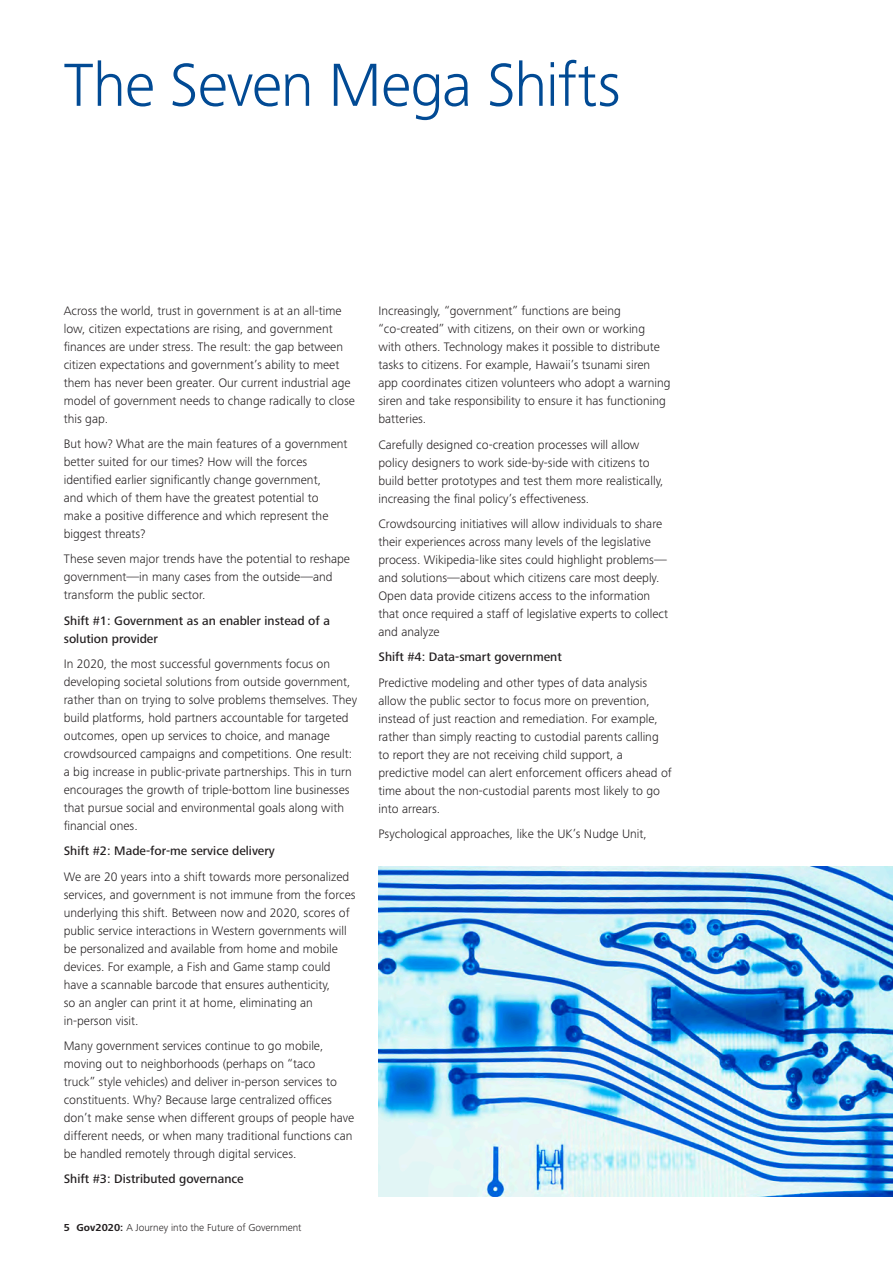
<style>
.page{position:relative;width:893px;height:1263px;background:#fff}
.page>*{position:absolute;margin:0;border:0;box-sizing:border-box;transform-origin:0 0}
.A_Page_heading__30-5{font:300 63px "Frutiger Next Pro";letter-spacing:-.02em;color:#014a94}
.Body_copy__8_5_12pt{font:300 12.75px/18px "Frutiger Next Pro";color:#231f20}
.C_Subhead__8_5_12pt{font:500 12.75px/18px "Frutiger Next Pro";color:#231f20}
.t1{font:300 10.5px "Frutiger Next Pro";color:#231f20}
.s1{font-weight:700}
</style>
<div class="page">
<img style="left:378px;top:866px;width:515px;height:331px">
<p class="A_Page_heading__30-5" style="left:64px;top:49px;width:558px">The Seven Mega Shifts</p>
<p class="Body_copy__8_5_12pt" style="left:64px;top:301px;width:293px">Across the world, trust in government is at an all-time low, citizen expectations are rising, and government finances are under stress. The result: the gap between citizen expectations and government’s ability to meet them has never been greater. Our current industrial age model of government needs to change radically to close this gap.</p>
<p class="Body_copy__8_5_12pt" style="left:64px;top:435px;width:285px">But how? What are the main features of a government better suited for our times? How will the forces identified earlier significantly change government,<br>and which of them have the greatest potential to make a positive difference and which represent the biggest threats?</p>
<p class="Body_copy__8_5_12pt" style="left:64px;top:550px;width:288px">These seven major trends have the potential to reshape government—in many cases from the outside—and transform the public sector.</p>
<p class="C_Subhead__8_5_12pt" style="left:64px;top:611px;width:268px">Shift #1: Government as an enabler instead of a solution provider</p>
<p class="Body_copy__8_5_12pt" style="left:64px;top:655px;width:295px">In 2020, the most successful governments focus on developing societal solutions from outside government, rather than on trying to solve problems themselves. They build platforms, hold partners accountable for targeted outcomes, open up services to choice, and manage crowdsourced campaigns and competitions. One result: a big increase in public-private partnerships. This in turn encourages the growth of triple-bottom line businesses that pursue social and environmental goals along with financial ones.</p>
<p class="C_Subhead__8_5_12pt" style="left:64px;top:842px;width:213px">Shift #2: Made-for-me service delivery</p>
<p class="Body_copy__8_5_12pt" style="left:64px;top:867px;width:293px">We are 20 years into a shift towards more personalized services, and government is not immune from the forces underlying this shift. Between now and 2020, scores of public service interactions in Western governments will be personalized and available from home and mobile devices. For example, a Fish and Game stamp could have a scannable barcode that ensures authenticity,<br>so an angler can print it at home, eliminating an in-person visit.</p>
<p class="Body_copy__8_5_12pt" style="left:64px;top:1037px;width:292px">Many government services continue to go mobile, moving out to neighborhoods (perhaps on “taco<br>truck” style vehicles) and deliver in-person services to constituents. Why? Because large centralized offices don’t make sense when different groups of people have different needs, or when many traditional functions can be handled remotely through digital services.</p>
<p class="C_Subhead__8_5_12pt" style="left:64px;top:1170px;width:182px">Shift #3: Distributed governance</p>
<p class="t1" style="left:64px;top:1221px;width:239px"><span class="s1">5 Gov2020:</span> A Journey into the Future of Government</p>
<p class="Body_copy__8_5_12pt" style="left:378px;top:302px;width:294px">Increasingly, “government” functions are being “co-created” with citizens, on their own or working with others. Technology makes it possible to distribute tasks to citizens. For example, Hawaii’s tsunami siren app coordinates citizen volunteers who adopt a warning siren and take responsibility to ensure it has functioning batteries.</p>
<p class="Body_copy__8_5_12pt" style="left:378px;top:435px;width:286px">Carefully designed co-creation processes will allow policy designers to work side-by-side with citizens to build better prototypes and test them more realistically, increasing the final policy’s effectiveness.</p>
<p class="Body_copy__8_5_12pt" style="left:378px;top:515px;width:291px">Crowdsourcing initiatives will allow individuals to share their experiences across many levels of the legislative process. Wikipedia-like sites could highlight problems— and solutions—about which citizens care most deeply.<br>Open data provide citizens access to the information that once required a staff of legislative experts to collect and analyze</p>
<p class="C_Subhead__8_5_12pt" style="left:378px;top:648px;width:185px">Shift #4: Data-smart government</p>
<p class="Body_copy__8_5_12pt" style="left:378px;top:673px;width:295px">Predictive modeling and other types of data analysis allow the public sector to focus more on prevention, instead of just reaction and remediation. For example, rather than simply reacting to custodial parents calling to report they are not receiving child support, a predictive model can alert enforcement officers ahead of time about the non-custodial parents most likely to go into arrears.</p>
<p class="Body_copy__8_5_12pt" style="left:378px;top:825px;width:270px">Psychological approaches, like the UK’s Nudge Unit,</p>
</div>
